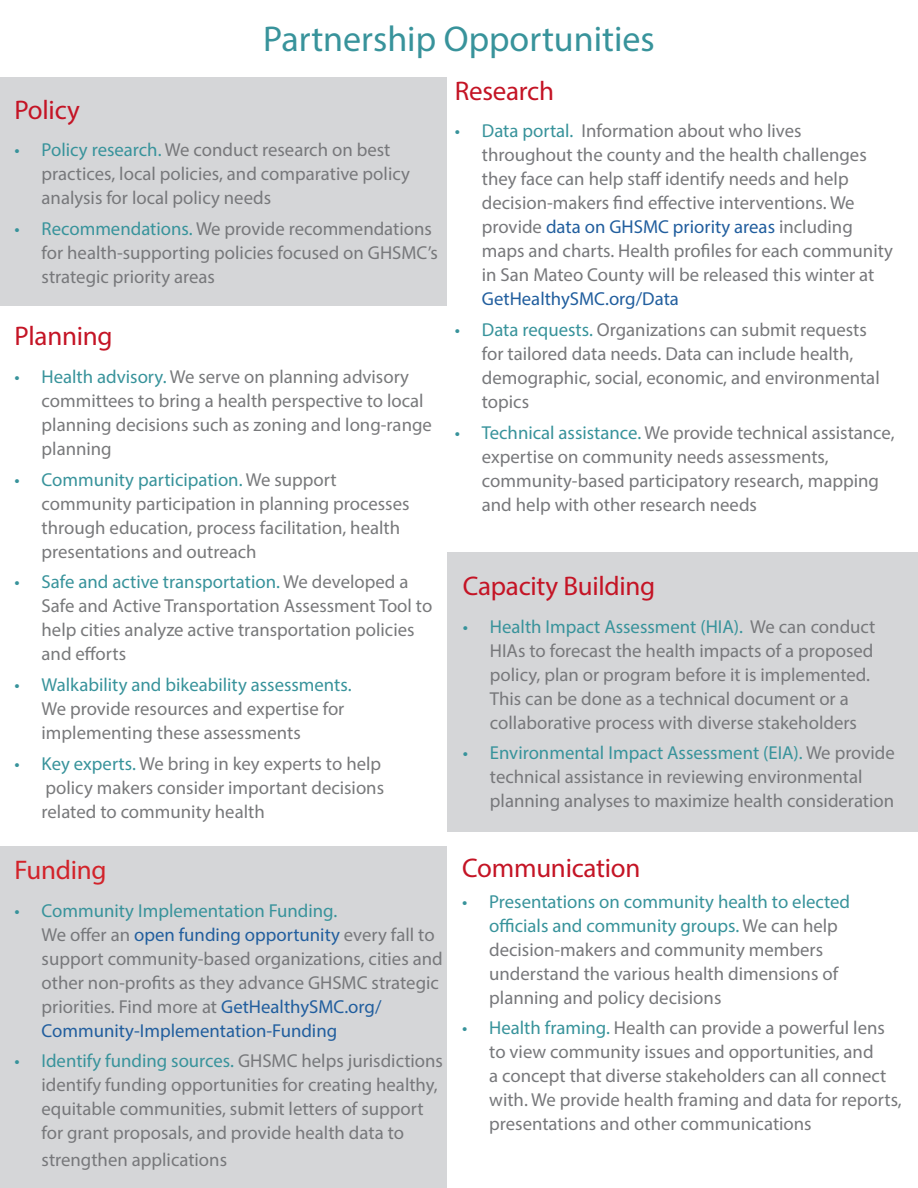
<style>
.page{position:relative;width:918px;height:1188px;background:#fff}
.page>*{position:absolute;margin:0;border:0;box-sizing:border-box;transform-origin:0 0}
.t1{font:36px "Myriad Pro";color:#38939b}
.t2{font:27px "Myriad Pro";letter-spacing:-.01em;color:#c41425}
.t3{font:27px "Myriad Pro";letter-spacing:-.01em;color:#d2232a}
.t4{font:18.75px/24px "Myriad Pro";color:#77787b}
.t5{font:18.75px/24px "Myriad Pro";color:#78797b}
.t6{font:18.75px "Myriad Pro";color:#38939b}
.t7{font:18.75px "Myriad Pro";color:#215e9e}
.s1{color:#38939b}
.s2{color:#215e9e}
</style>
<div class="page">
<div style="left:448px;top:552px;width:470px;height:279px;background:#d5d6d8"></div>
<div style="left:0;top:78px;width:447px;height:228px;background:#d5d6d8"></div>
<div style="left:0;top:846px;width:447px;height:342px;background:#d5d6d8"></div>
<h1 class="t1" style="left:263px;top:16px;width:393px">Partnership Opportunities</h1>
<h2 class="t2" style="left:15px;top:93px;width:67px">Policy</h2>
<p class="t4" style="left:42px;top:138px;width:370px;text-indent:-27px"><span class="s1">• Policy research.</span> We conduct research on best practices, local policies, and comparative policy analysis for local policy needs</p>
<p class="t4" style="left:42px;top:216px;width:398px;text-indent:-27px"><span class="s1">• Recommendations.</span> We provide recommendations for health-supporting policies focused on GHSMC’s strategic priority areas</p>
<h2 class="t2" style="left:15px;top:320px;width:100px">Planning</h2>
<p class="t5" style="left:42px;top:364px;width:392px;text-indent:-27px"><span class="s1">• Health advisory.</span> We serve on planning advisory committees to bring a health perspective to local planning decisions such as zoning and long-range planning</p>
<p class="t5" style="left:42px;top:467px;width:369px;text-indent:-27px"><span class="s1">• Community participation.</span> We support community participation in planning processes through education, process facilitation, health presentations and outreach</p>
<p class="t5" style="left:42px;top:570px;width:392px;text-indent:-27px"><span class="s1">• Safe and active transportation.</span> We developed a Safe and Active Transportation Assessment Tool to help cities analyze active transportation policies and efforts</p>
<p class="t6" style="left:15px;top:673px;width:339px">• Walkability and bikeability assessments.</p>
<p class="t5" style="left:42px;top:697px;width:304px">We provide resources and expertise for implementing these assessments</p>
<p class="t5" style="left:42px;top:751px;width:344px;text-indent:-27px"><span class="s1">• Key experts.</span> We bring in key experts to help policy makers consider important decisions related to community health</p>
<h2 class="t3" style="left:15px;top:853px;width:94px">Funding</h2>
<p class="t4" style="left:42px;top:898px;width:403px;text-indent:-27px"><span class="s1">• Community Implementation Funding.<br></span>We offer an <span class="s2">open funding opportunity</span> every fall to support community-based organizations, cities and other non-profits as they advance GHSMC strategic priorities. Find more at <span class="s2">GetHealthySMC.org/ Community-Implementation-Funding</span></p>
<p class="t4" style="left:42px;top:1049px;width:403px;text-indent:-27px"><span class="s1">• Identify funding sources.</span> GHSMC helps jurisdictions identify funding opportunities for creating healthy, equitable communities, submit letters of support for grant proposals, and provide health data to</p>
<p class="t4" style="left:42px;top:1148px;width:187px">strengthen applications</p>
<h2 class="t2" style="left:455px;top:74px;width:101px">Research</h2>
<p class="t4" style="left:482px;top:118px;width:413px;text-indent:-27px"><span class="s1">• Data portal.</span> Information about who lives throughout the county and the health challenges they face can help staff identify needs and help decision-makers find effective interventions. We provide <span class="s2">data on GHSMC priority areas</span> including maps and charts. Health profiles for each community in San Mateo County will be released this winter at</p>
<p class="t7" style="left:482px;top:287px;width:199px">GetHealthySMC.org/Data</p>
<p class="t4" style="left:482px;top:317px;width:399px;text-indent:-27px"><span class="s1">• Data requests.</span> Organizations can submit requests for tailored data needs. Data can include health, demographic, social, economic, and environmental topics</p>
<p class="t4" style="left:482px;top:420px;width:414px;text-indent:-27px"><span class="s1">• Technical assistance.</span> We provide technical assistance, expertise on community needs assessments, community-based participatory research, mapping and help with other research needs</p>
<h2 class="t2" style="left:463px;top:569px;width:194px">Capacity Building</h2>
<p class="t4" style="left:490px;top:614px;width:387px;text-indent:-27px"><span class="s1">• Health Impact Assessment (HIA).</span> We can conduct HIAs to forecast the health impacts of a proposed policy, plan or program before it is implemented.<br>This can be done as a technical document or a collaborative process with diverse stakeholders</p>
<p class="t4" style="left:490px;top:741px;width:406px;text-indent:-27px"><span class="s1">• Environmental Impact Assessment (EIA).</span> We provide technical assistance in reviewing environmental planning analyses to maximize health consideration</p>
<h2 class="t2" style="left:462px;top:851px;width:180px">Communication</h2>
<p class="t4" style="left:489px;top:889px;width:362px;text-indent:-27px"><span class="s1">• Presentations on community health to elected officials and community groups.</span> We can help decision-makers and community members understand the various health dimensions of planning and policy decisions</p>
<p class="t4" style="left:489px;top:1016px;width:414px;text-indent:-27px"><span class="s1">• Health framing.</span> Health can provide a powerful lens to view community issues and opportunities, and<br>a concept that diverse stakeholders can all connect with. We provide health framing and data for reports, presentations and other communications</p>
</div>
